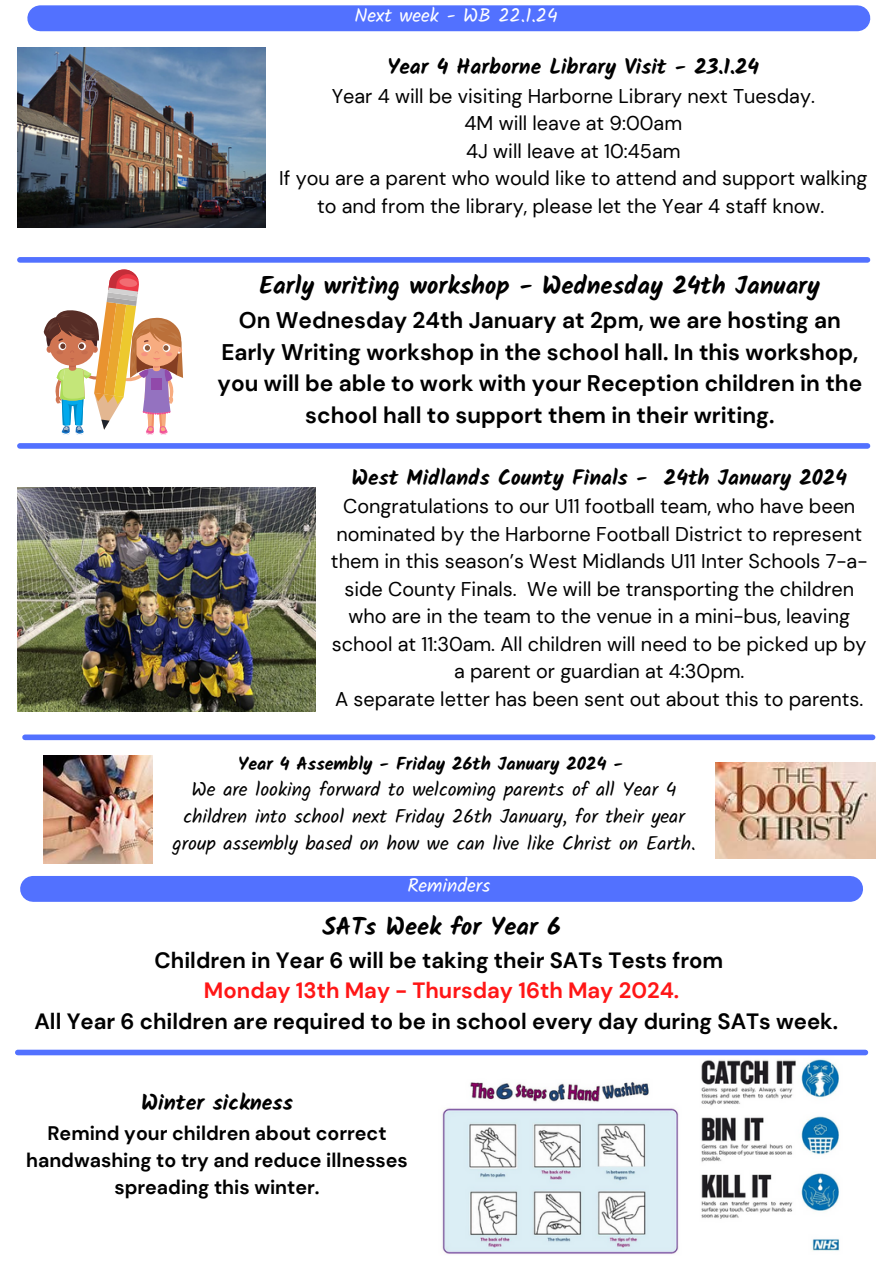
<style>
.page{position:relative;width:893px;height:1264px;background:#fff}
.page>*{position:absolute;margin:0;border:0;box-sizing:border-box;transform-origin:0 0}
.t1{font:700 24.75px "Kalam";color:#000}
.t2{font:700 24.6px "Kalam";color:#000}
.t3{font:700 22.65px/31.5px "DM Sans";color:#000;text-align:center}
.t4{font:700 22.05px "DM Sans";color:#000}
.t5{font:700 22.05px "DM Sans";color:#ff1616}
.t6{font:700 21.75px "Kalam";color:#000}
.t7{font:700 21.45px "Kalam";color:#000}
.t8{font:19.8px/27.5px "DM Sans";color:#000;text-align:center}
.t9{font:700 19.65px/27.2px "DM Sans";color:#000;text-align:center}
.t10{font:19.5px/27px "Kalam";color:#000;text-align:center}
.t11{font:19.2px "Kalam";color:#fff}
.t12{font:700 18px "Kalam";color:#000}
</style>
<div class="page">
<div style="left:40px;top:5px;width:817px;height:26px;background:#5271ff"></div>
<div style="left:20px;top:257px;width:847px;height:6px;background:#5271ff"></div>
<div style="left:25px;top:734px;width:847px;height:6px;background:#5271ff"></div>
<img style="left:17px;top:47px;width:249px;height:180px">
<svg style="left:44px;top:269px;width:139px;height:166px"></svg>
<div style="left:20px;top:443px;width:847px;height:6px;background:#5271ff"></div>
<img style="left:17px;top:487px;width:298px;height:224px">
<div style="left:33px;top:876px;width:817px;height:25px;background:#5271ff"></div>
<img style="left:433px;top:1052px;width:436px;height:202px">
<div style="left:18px;top:1049px;width:847px;height:6px;background:#5271ff"></div>
<img style="left:44px;top:756px;width:109px;height:108px">
<img style="left:715px;top:762px;width:160px;height:96px">
<p class="t11" style="left:354px;top:4px;width:205px">Next week - WB 22.1.24</p>
<p class="t7" style="left:387px;top:54px;width:373px">Year 4 Harborne Library Visit - 23.1.24</p>
<p class="t8" style="left:332px;top:82px;width:484px">Year 4 will be visiting Harborne Library next Tuesday.</p>
<p class="t8" style="left:464px;top:110px;width:219px">4M will leave at 9:00am</p>
<p class="t8" style="left:466px;top:137px;width:216px">4J will leave at 10:45am</p>
<p class="t8" style="left:279px;top:165px;width:589px">If you are a parent who would like to attend and support walking to and from the library, please let the Year 4 staff know.</p>
<p class="t1" style="left:259px;top:271px;width:562px">Early writing workshop - Wednesday 24th January</p>
<p class="t3" style="left:217px;top:304px;width:646px">On Wednesday 24th January at 2pm, we are hosting an Early Writing workshop in the school hall. In this workshop, you will be able to work with your Reception children in the school hall to support them in their writing.</p>
<p class="t7" style="left:351px;top:465px;width:497px">West Midlands County Finals - 24th January 2024</p>
<p class="t8" style="left:331px;top:493px;width:538px">Congratulations to our U11 football team, who have been nominated by the Harborne Football District to represent them in this season’s West Midlands U11 Inter Schools 7-a&shy;side County Finals. We will be transporting the children who are in the team to the venue in a mini-bus, leaving school at 11:30am. All children will need to be picked up by a parent or guardian at 4:30pm.</p>
<p class="t8" style="left:335px;top:685px;width:529px">A separate letter has been sent out about this to parents.</p>
<p class="t12" style="left:238px;top:753px;width:386px">Year 4 Assembly - Friday 26th January 2024 -</p>
<p class="t10" style="left:172px;top:775px;width:524px">We are looking forward to welcoming parents of all Year 4 children into school next Friday 26th January, for their year group assembly based on how we can live like Christ on Earth.</p>
<p class="t11" style="left:407px;top:874px;width:84px">Reminders</p>
<p class="t2" style="left:322px;top:912px;width:240px">SATs Week for Year 6</p>
<p class="t4" style="left:155px;top:946px;width:570px">Children in Year 6 will be taking their SATs Tests from</p>
<p class="t5" style="left:204px;top:976px;width:476px">Monday 13th May - Thursday 16th May 2024.</p>
<p class="t4" style="left:34px;top:1006px;width:805px">All Year 6 children are required to be in school every day during SATs week.</p>
<p class="t6" style="left:141px;top:1089px;width:153px">Winter sickness</p>
<p class="t9" style="left:26px;top:1119px;width:383px">Remind your children about correct handwashing to try and reduce illnesses spreading this winter.</p>
</div>
